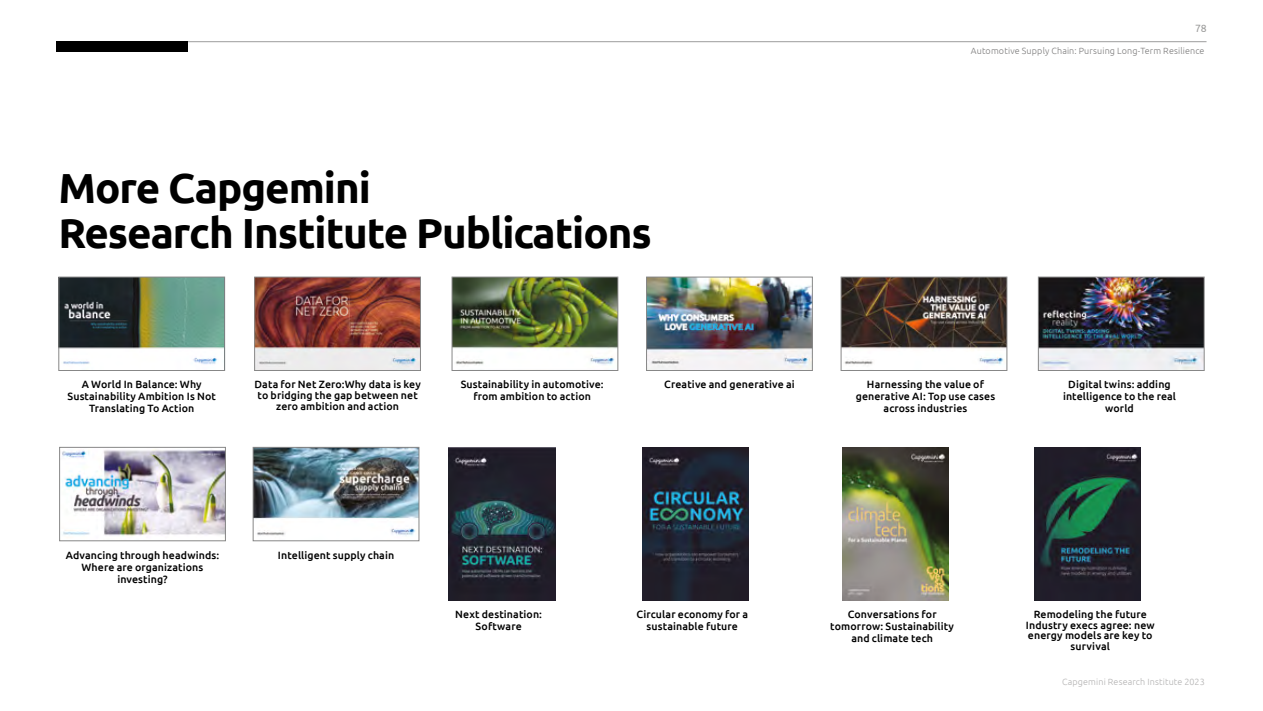
<style>
.page{position:relative;width:1263px;height:711px;background:#fff}
.page>*{position:absolute;margin:0;border:0;box-sizing:border-box;transform-origin:0 0}
.t1{font:700 42px/45px "Ubuntu";letter-spacing:-.025em;color:#000}
.t2{font:500 10.5px/11.9px "Ubuntu";letter-spacing:.01em;color:#000;text-align:center}
.t3{font:10.5px "Ubuntu";color:#9d9d9c}
.t4{font:300 9px "Ubuntu";letter-spacing:.015em;color:#7c7b7b}
.t5{font:300 9px "Ubuntu";letter-spacing:.015em;color:#b3b2b2}
</style>
<div class="page">
<img style="left:1034px;top:447px;width:107px;height:153px">
<img style="left:842px;top:447px;width:107px;height:153px">
<img style="left:642px;top:447px;width:107px;height:153px">
<img style="left:449px;top:447px;width:106px;height:153px">
<img style="left:60px;top:278px;width:163px;height:86px">
<div style="left:58px;top:276px;width:167px;height:94px;border:1px solid #878787"></div>
<img style="left:1040px;top:278px;width:162px;height:90px">
<div style="left:1038px;top:276px;width:166px;height:94px;border:1px solid #878787"></div>
<img style="left:256px;top:278px;width:163px;height:90px">
<div style="left:254px;top:276px;width:167px;height:94px;border:1px solid #878787"></div>
<img style="left:62px;top:449px;width:162px;height:87px">
<div style="left:59px;top:446px;width:167px;height:94px;border:1px solid #878787"></div>
<img style="left:255px;top:448px;width:162px;height:88px">
<div style="left:253px;top:446px;width:166px;height:94px;border:1px solid #878787"></div>
<img style="left:454px;top:278px;width:162px;height:87px">
<div style="left:452px;top:276px;width:166px;height:94px;border:1px solid #878787"></div>
<img style="left:648px;top:278px;width:163px;height:90px">
<div style="left:646px;top:276px;width:167px;height:94px;border:1px solid #878787"></div>
<img style="left:843px;top:278px;width:162px;height:87px">
<div style="left:841px;top:276px;width:166px;height:94px;border:1px solid #878787"></div>
<hr style="left:57px;top:41px;width:1149px;height:1px;background:#9d9d9c">
<div style="left:56px;top:41px;width:131px;height:11px;background:#000"></div>
<p class="t3" style="left:1195px;top:21px;width:13px">78</p>
<h1 class="t1" style="left:58px;top:165px;width:595px">More Capgemini<br>Research Institute Publications</h1>
<p class="t4" style="left:971px;top:45px;width:235px">Automotive Supply Chain: Pursuing Long-Term Resilience</p>
<p class="t2" style="left:255px;top:379px;width:168px;line-height:10.5px">Data for Net Zero:Why data is key to bridging the gap between net zero ambition and action</p>
<p class="t2" style="left:67px;top:378px;width:150px">A World In Balance: Why<br>Sustainability Ambition Is Not<br>Translating To Action</p>
<p class="t2" style="left:1063px;top:378px;width:115px">Digital twins: adding intelligence to the real world</p>
<p class="t2" style="left:461px;top:378px;width:144px">Sustainability in automotive: from ambition to action</p>
<p class="t2" style="left:664px;top:378px;width:132px">Creative and generative ai</p>
<p class="t2" style="left:856px;top:378px;width:141px">Harnessing the value of generative AI: Top use cases across industries</p>
<p class="t2" style="left:66px;top:548px;width:155px">Advancing through headwinds:<br>Where are organizations investing?</p>
<p class="t2" style="left:278px;top:548px;width:118px">Intelligent supply chain</p>
<p class="t2" style="left:455px;top:607px;width:88px">Next destination:<br>Software</p>
<p class="t2" style="left:636px;top:607px;width:113px">Circular economy for a sustainable future</p>
<p class="t2" style="left:830px;top:607px;width:125px">Conversations for tomorrow: Sustainability and climate tech</p>
<p class="t2" style="left:1026px;top:608px;width:130px;line-height:10.5px">Remodeling the future<br>Industry execs agree: new energy models are key to survival</p>
<p class="t5" style="left:1062px;top:676px;width:144px">Capgemini Research Institute 2023</p>
</div>
